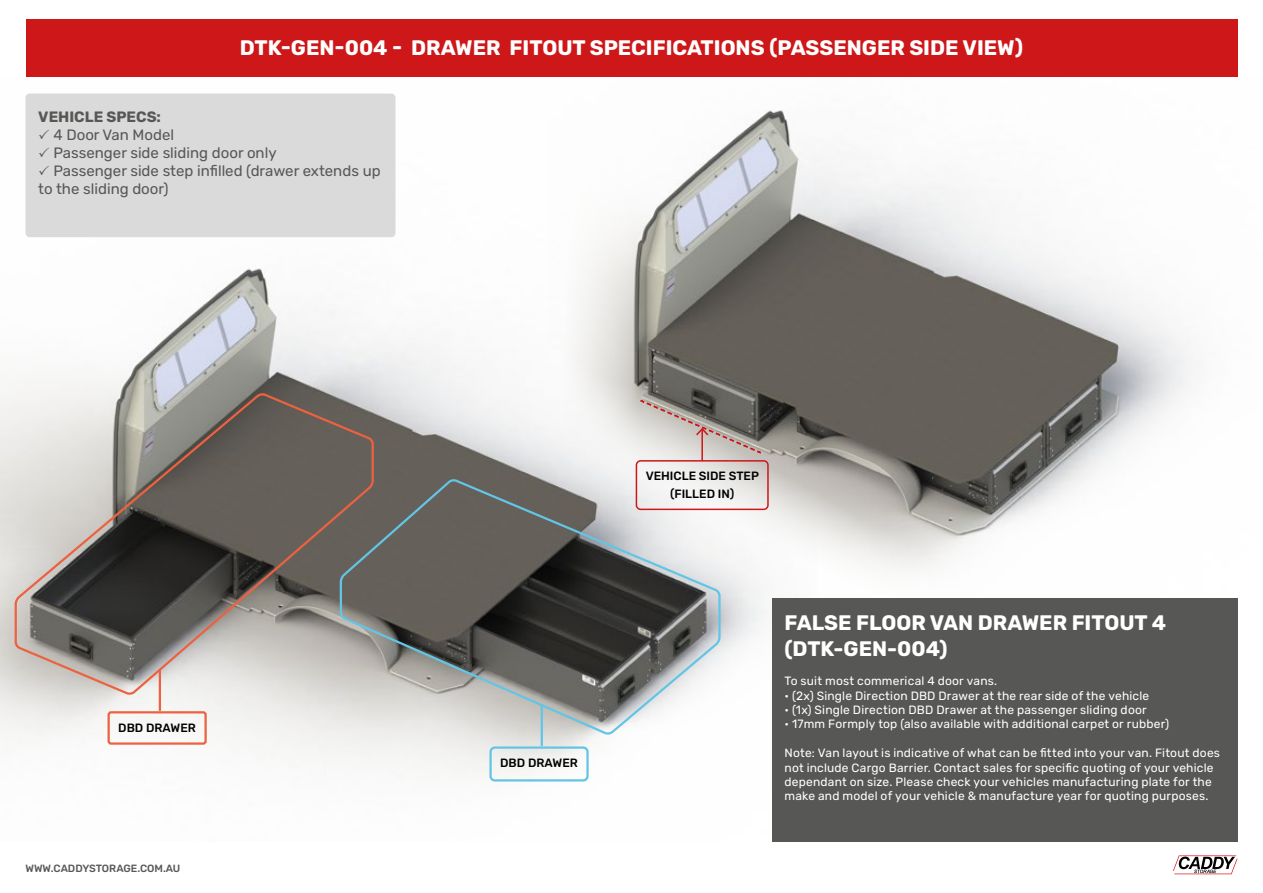
<style>
.page{position:relative;width:1263px;height:893px;background:#fff}
.page>*{position:absolute;margin:0;border:0;box-sizing:border-box;transform-origin:0 0}
.t1{font:700 21px/25.2px "Rubik";color:#fff}
.t2{font:15px "Rubik";color:#575756}
.t3{font:700 15px "Rubik";color:#575756}
.t4{font:12px/14.4px "Rubik";letter-spacing:.015em;color:#fff}
.t5{font:500 12px/18px "Rubik";color:#000;text-align:center}
.t6{font:500 10.5px "Rubik";color:#575756}
</style>
<div class="page">
<img style="left:0;top:93px;width:595px;height:689px">
<img style="left:549px;top:93px;width:689px;height:642px">
<div style="left:26px;top:19px;width:1211px;height:58px;background:#cd1719"></div>
<div style="left:772px;top:599px;width:465px;height:243px;background:#575756"></div>
<svg style="left:13px;top:391px;width:362px;height:306px"></svg>
<svg style="left:339px;top:477px;width:383px;height:260px"></svg>
<svg style="left:1173px;top:855px;width:64px;height:19px"></svg>
<div style="left:108px;top:711px;width:99px;height:34px;border:2px solid #ec6241;border-radius:2px"></div>
<div style="left:489px;top:746px;width:100px;height:35px;border:2px solid #63c5e5;border-radius:4px"></div>
<hr style="left:159px;top:670px;width:2px;height:41px;background:#ec6241">
<hr style="left:541px;top:705px;width:2px;height:41px;background:#63c5e5">
<div style="left:26px;top:94px;width:369px;height:143px;background:#dadada;border-radius:4px"></div>
<div style="left:636px;top:460px;width:133px;height:50px;border:2px solid #cd1719;border-radius:4px"></div>
<hr style="left:701px;top:429px;width:2px;height:32px;background:#cd1719">
<svg style="left:638px;top:398px;width:125px;height:57px"></svg>
<h1 class="t1" style="left:240px;top:36px;width:785px">DTK-GEN-004 - DRAWER FITOUT SPECIFICATIONS (PASSENGER SIDE VIEW)</h1>
<p class="t3" style="left:38px;top:108px;width:124px">VEHICLE SPECS:</p>
<p class="t2" style="left:53px;top:126px;width:122px">4 Door Van Model</p>
<p class="t2" style="left:53px;top:144px;width:225px">Passenger side sliding door only</p>
<p class="t2" style="left:53px;top:162px;width:329px">Passenger side step infilled (drawer extends up</p>
<p class="t2" style="left:38px;top:180px;width:132px">to the sliding door)</p>
<p class="t5" style="left:118px;top:719px;width:79px">DBD DRAWER</p>
<p class="t6" style="left:26px;top:862px;width:156px">WWW.CADDYSTORAGE.COM.AU</p>
<p class="t5" style="left:500px;top:754px;width:79px">DBD DRAWER</p>
<p class="t5" style="left:646px;top:467px;width:115px">VEHICLE SIDE STEP (FILLED IN)</p>
<h1 class="t1" style="left:784px;top:611px;width:383px">FALSE FLOOR VAN DRAWER FITOUT 4 (DTK-GEN-004)</h1>
<p class="t4" style="left:784px;top:674px;width:214px">To suit most commerical 4 door vans.</p>
<p class="t4" style="left:784px;top:688px;width:366px">• (2x) Single Direction DBD Drawer at the rear side of the vehicle</p>
<p class="t4" style="left:784px;top:703px;width:364px">• (1x) Single Direction DBD Drawer at the passenger sliding door</p>
<p class="t4" style="left:784px;top:717px;width:386px">• 17mm Formply top (also available with additional carpet or rubber)</p>
<p class="t4" style="left:784px;top:746px;width:437px">Note: Van layout is indicative of what can be fitted into your van. Fitout does not include Cargo Barrier. Contact sales for specific quoting of your vehicle dependant on size. Please check your vehicles manufacturing plate for the make and model of your vehicle &amp; manufacture year for quoting purposes.</p>
</div>
